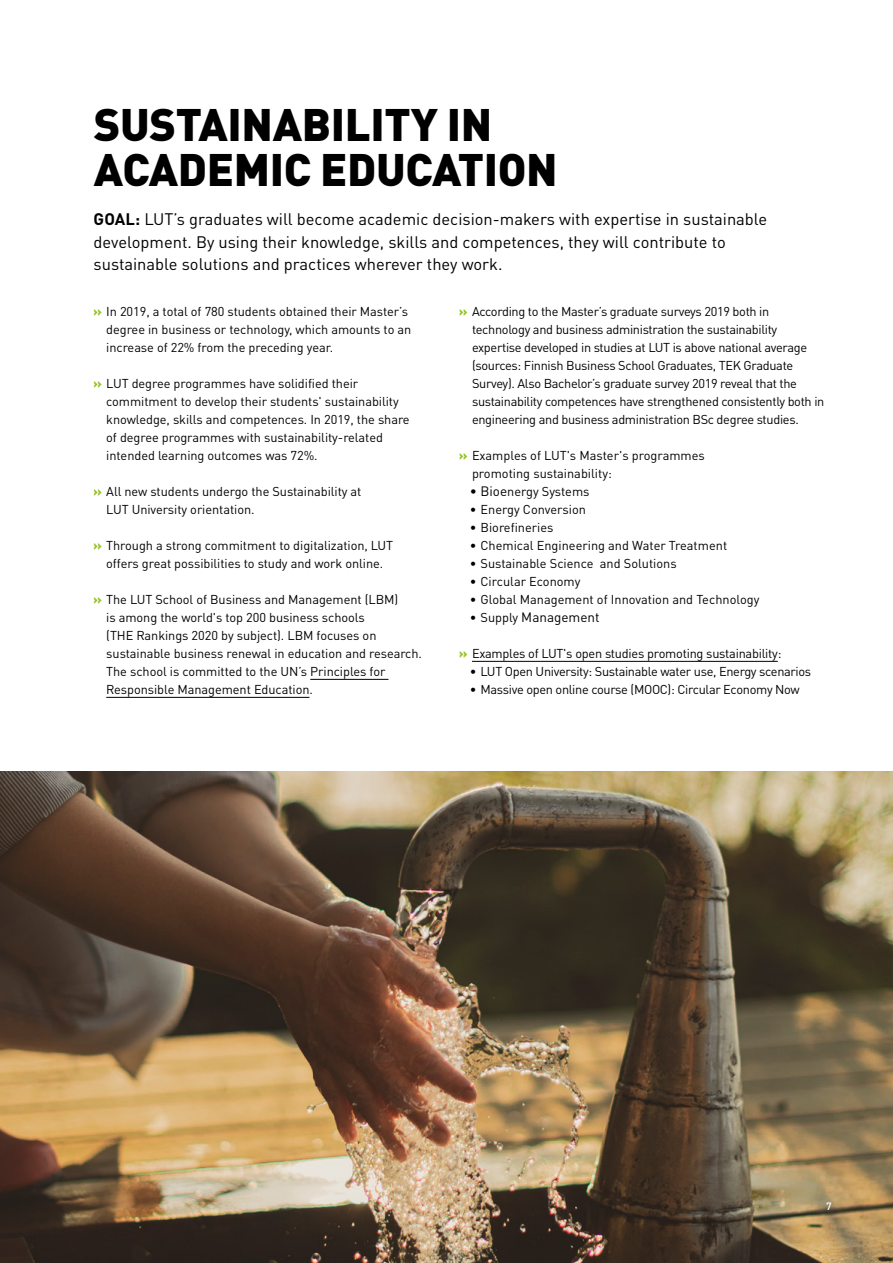
<style>
.page{position:relative;width:893px;height:1263px;background:#fff}
.page>*{position:absolute;margin:0;border:0;box-sizing:border-box;transform-origin:0 0}
.t1{font:900 45px/45px "DIN Pro";letter-spacing:-.01em;color:#000}
.t2{font:16.5px/22.5px "DIN Pro";color:#000}
.t3{font:13.5px "DIN Pro";color:#000}
.t4{font:12.75px/18px "DIN Pro";letter-spacing:-.005em;color:#000}
.t5{font:12.75px/18px "DIN Pro";letter-spacing:-.025em;color:#000}
.t6{font:500 10.5px "DIN Pro";color:#fff}
.s1{font-weight:700}
.s2{font-weight:900;color:#95c11f}
.s3{font-size:13.5px}
.s4{font-size:12.75px}
</style>
<div class="page">
<hr style="left:310px;top:679px;width:78px;height:1px;background:#000">
<hr style="left:106px;top:697px;width:203px;height:1px;background:#000">
<hr style="left:472px;top:661px;width:306px;height:1px;background:#000">
<img style="left:0;top:771px;width:893px;height:492px">
<h1 class="t1" style="left:94px;top:96px;width:465px">SUSTAINABILITY IN<br>ACADEMIC EDUCATION</h1>
<p class="t2" style="left:94px;top:206px;width:675px"><span class="s1">GOAL:</span> LUT’s graduates will become academic decision-makers with expertise in sustainable development. By using their knowledge, skills and competences, they will contribute to sustainable solutions and practices wherever they work.</p>
<p class="t4" style="left:106px;top:301px;width:306px;text-indent:-13px"><span class="s2">»</span> In 2019, a total of 780 students obtained their Master’s degree in business or technology, which amounts to an increase of 22% from the preceding year.</p>
<p class="t4" style="left:106px;top:373px;width:305px;text-indent:-13px"><span class="s2">»</span> LUT degree programmes have solidified their commitment to develop their students' sustainability knowledge, skills and competences. In 2019, the share of degree programmes with sustainability-related intended learning outcomes was 72%.</p>
<p class="t4" style="left:106px;top:481px;width:257px;text-indent:-13px"><span class="s2">»</span> All new students undergo the Sustainability at<br>LUT University orientation.</p>
<p class="t4" style="left:94px;top:535px;width:301px;text-align:center"><span class="s2">»</span> Through a strong commitment to digitalization, LUT offers great possibilities to study and work online.</p>
<p class="t4" style="left:106px;top:589px;width:317px;text-indent:-13px"><span class="s2">»</span> The LUT School of Business and Management (LBM)<br>is among the world's top 200 business schools<br>(THE Rankings 2020 by subject). LBM focuses on sustainable business renewal in education and research.<br>The school is committed to the UN’s Principles for Responsible Management Education.</p>
<p class="t5" style="left:472px;top:301px;width:354px;text-indent:-13px"><span class="s2">»</span> According to the Master’s graduate surveys 2019 both in technology and business administration the sustainability expertise developed in studies at LUT is above national average (sources: Finnish Business School Graduates, TEK Graduate Survey). Also Bachelor’s graduate survey 2019 reveal that the sustainability competences have strengthened consistently both in engineering and business administration BSc degree studies.</p>
<p class="t4" style="left:472px;top:445px;width:234px;text-indent:-13px"><span class="s2">»</span> Examples of LUT's Master's programmes promoting sustainability:</p>
<p class="t4" style="left:470px;top:481px;width:121px"><span class="s3">• Bioe</span>nergy Systems</p>
<p class="t4" style="left:470px;top:499px;width:118px">• Energy Conversion</p>
<p class="t4" style="left:470px;top:517px;width:85px">• Biorefineries</p>
<p class="t4" style="left:470px;top:535px;width:259px">• Chemical Engineering and Water Treatment</p>
<p class="t4" style="left:470px;top:553px;width:208px">• Sustainable Science and Solutions</p>
<p class="t4" style="left:470px;top:571px;width:112px">• Circular Economy</p>
<p class="t4" style="left:470px;top:589px;width:291px">• Global Management of Innovation and Technology</p>
<p class="t3" style="left:470px;top:607px;width:131px"><span class="s4">• Supply</span> Management</p>
<p class="t4" style="left:459px;top:643px;width:324px"><span class="s2">»</span> Examples of LUT's open studies promoting sustainability:</p>
<p class="t5" style="left:470px;top:661px;width:343px">• LUT Open University: Sustainable water use, Energy scenarios</p>
<p class="t5" style="left:470px;top:679px;width:331px">• Massive open online course (MOOC): Circular Economy Now</p>
<p class="t6" style="left:826px;top:1197px;width:7px">7</p>
</div>
